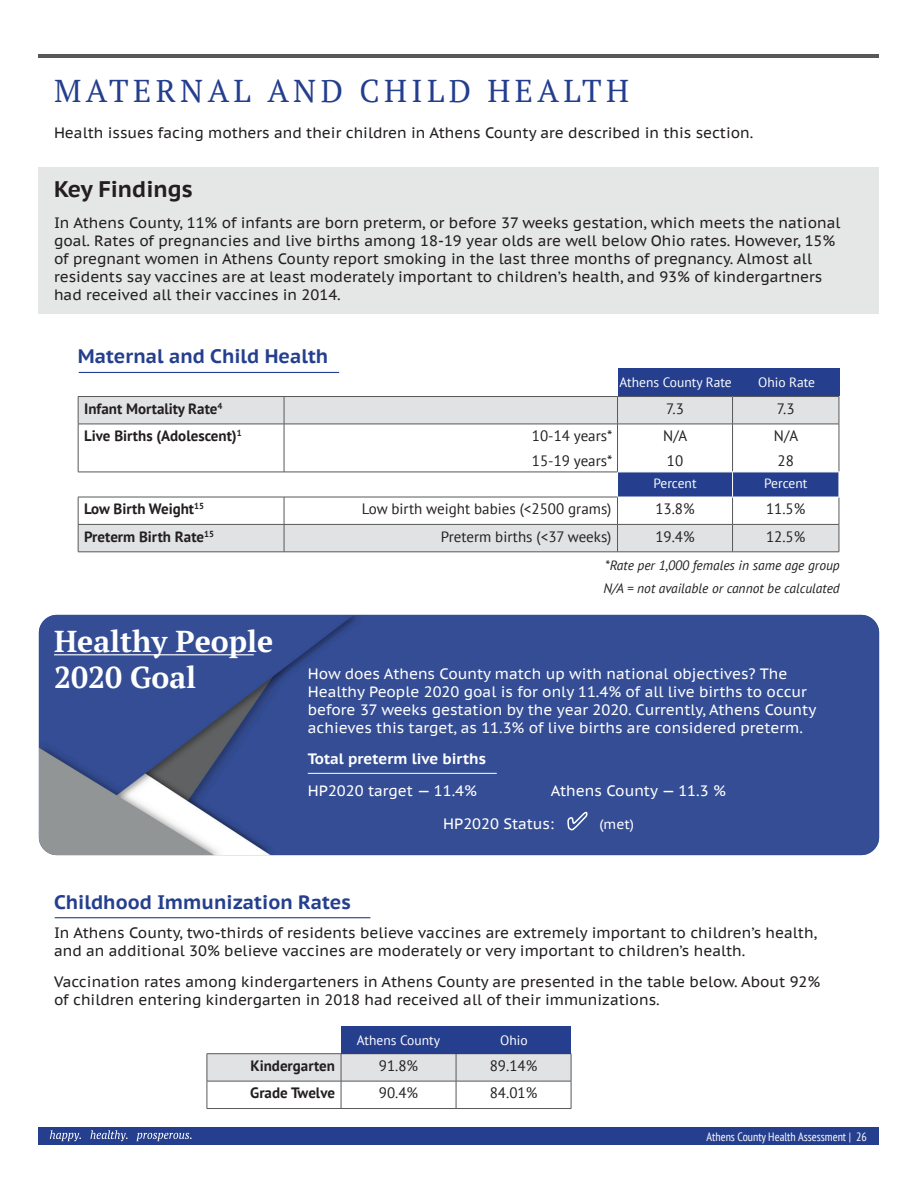
<style>
.page{position:relative;width:918px;height:1188px;background:#fff}
.page>*{position:absolute;margin:0;border:0;box-sizing:border-box;transform-origin:0 0}
.t1{font:31.5px "PT Serif";letter-spacing:.14em;color:#243e8e}
.t2{font:700 30.15px/36.2px "PT Serif";color:#fff}
.t3{font:700 22.5px "PT Sans Caption";color:#231f20}
.t4{font:700 19.5px "PT Sans Caption";color:#253f8e}
.t5{font:15px/18px "PT Sans Caption";color:#231f20}
.t6{font:15px/18px "PT Sans Caption";color:#fff}
.t7{font:15px "PT Sans";color:#231f20}
.t8{font:700 15px "PT Sans";color:#231f20}
.t9{font:700 15px "PT Sans Caption";color:#fff}
.t10{font:italic 13.5px "PT Sans";color:#231f20}
.t11{font:13.5px "PT Sans";color:#fff}
.t12{font:condensed 12px "PT Sans";color:#fff}
.s1{font-size:13.5px}
</style>
<div class="page">
<div style="left:39px;top:1127px;width:840px;height:18px;background:#253f8e"></div>
<svg style="left:50px;top:1130px;width:31px;height:11px"></svg>
<svg style="left:90px;top:1130px;width:38px;height:11px"></svg>
<svg style="left:137px;top:1133px;width:55px;height:8px"></svg>
<hr style="left:39px;top:54px;width:840px;height:4px;background:#57585a">
<div style="left:39px;top:167px;width:840px;height:147px;background:#e5e6e6"></div>
<div style="left:618px;top:368px;width:115px;height:27px;background:#253f8e"></div>
<div style="left:734px;top:368px;width:106px;height:27px;background:#253f8e"></div>
<svg style="left:79px;top:397px;width:760px;height:75px"></svg>
<hr style="left:78px;top:396px;width:206px;height:1px;background:#57585a">
<svg style="left:78px;top:397px;width:1px;height:27px"></svg>
<hr style="left:284px;top:396px;width:334px;height:1px;background:#57585a">
<svg style="left:284px;top:397px;width:1px;height:27px"></svg>
<hr style="left:618px;top:396px;width:115px;height:1px;background:#57585a">
<svg style="left:617px;top:397px;width:1px;height:27px"></svg>
<hr style="left:733px;top:396px;width:106px;height:1px;background:#57585a">
<svg style="left:732px;top:397px;width:1px;height:27px"></svg>
<svg style="left:839px;top:397px;width:1px;height:27px"></svg>
<hr style="left:78px;top:424px;width:206px;height:1px;background:#57585a">
<hr style="left:78px;top:424px;width:1px;height:48px;background:#57585a">
<hr style="left:284px;top:424px;width:334px;height:1px;background:#57585a">
<hr style="left:284px;top:424px;width:1px;height:48px;background:#57585a">
<hr style="left:618px;top:424px;width:115px;height:1px;background:#57585a">
<hr style="left:617px;top:424px;width:1px;height:48px;background:#57585a">
<hr style="left:733px;top:424px;width:106px;height:1px;background:#57585a">
<hr style="left:732px;top:424px;width:1px;height:48px;background:#57585a">
<hr style="left:839px;top:424px;width:1px;height:48px;background:#57585a">
<hr style="left:78px;top:552px;width:206px;height:1px;background:#57585a">
<hr style="left:284px;top:552px;width:334px;height:1px;background:#57585a">
<hr style="left:618px;top:552px;width:115px;height:1px;background:#57585a">
<hr style="left:733px;top:552px;width:106px;height:1px;background:#57585a">
<svg style="left:78px;top:472px;width:762px;height:80px"></svg>
<hr style="left:78px;top:472px;width:206px;height:1px;background:#57585a">
<hr style="left:78px;top:497px;width:206px;height:1px;background:#57585a">
<hr style="left:79px;top:372px;width:260px;height:1px;background:#253f8e">
<img style="left:39px;top:615px;width:840px;height:240px">
<hr style="left:54px;top:654px;width:200px;height:1px;background:#fff">
<hr style="left:308px;top:773px;width:189px;height:1px;background:#fff">
<hr style="left:207px;top:1053px;width:134px;height:1px;background:#57585a">
<hr style="left:341px;top:1053px;width:115px;height:1px;background:#57585a">
<hr style="left:456px;top:1053px;width:115px;height:1px;background:#57585a">
<svg style="left:207px;top:1054px;width:365px;height:54px"></svg>
<hr style="left:207px;top:1108px;width:134px;height:1px;background:#57585a">
<hr style="left:341px;top:1108px;width:115px;height:1px;background:#57585a">
<hr style="left:456px;top:1108px;width:115px;height:1px;background:#57585a">
<hr style="left:55px;top:917px;width:315px;height:1px;background:#253f8e">
<div style="left:341px;top:1026px;width:114px;height:28px;background:#253f8e"></div>
<div style="left:457px;top:1026px;width:114px;height:28px;background:#253f8e"></div>
<p class="t1" style="left:54px;top:70px;width:577px">MATERNAL AND CHILD HEALTH</p>
<p class="t5" style="left:54px;top:124px;width:701px">Health issues facing mothers and their children in Athens County are described in this section.</p>
<p class="t3" style="left:54px;top:174px;width:140px">Key Findings</p>
<p class="t5" style="left:54px;top:214px;width:788px">In Athens County, 11% of infants are born preterm, or before 37 weeks gestation, which meets the national goal. Rates of pregnancies and live births among 18-19 year olds are well below Ohio rates. However, 15% of pregnant women in Athens County report smoking in the last three months of pregnancy. Almost all residents say vaccines are at least moderately important to children’s health, and 93% of kindergartners had received all their vaccines in 2014.</p>
<p class="t4" style="left:78px;top:343px;width:252px">Maternal and Child Health</p>
<p class="t11" style="left:620px;top:373px;width:114px">Athens County Rate</p>
<p class="t11" style="left:758px;top:373px;width:58px">Ohio Rate</p>
<p class="t8" style="left:84px;top:399px;width:140px">Infant Mortality Rate<sup>4</sup></p>
<p class="t7" style="left:666px;top:399px;width:19px">7.3</p>
<p class="t7" style="left:777px;top:399px;width:19px">7.3</p>
<p class="t8" style="left:84px;top:426px;width:159px">Live Births (Adolescent)<sup>1</sup></p>
<p class="t7" style="left:532px;top:426px;width:82px">10-14 years*</p>
<p class="t7" style="left:532px;top:451px;width:82px">15-19 years*</p>
<p class="t7" style="left:663px;top:426px;width:26px">N/A</p>
<p class="t7" style="left:667px;top:451px;width:18px">10</p>
<p class="t7" style="left:774px;top:426px;width:26px">N/A</p>
<p class="t7" style="left:778px;top:451px;width:18px">28</p>
<p class="t11" style="left:653px;top:475px;width:45px">Percent</p>
<p class="t11" style="left:764px;top:475px;width:45px">Percent</p>
<p class="t8" style="left:84px;top:499px;width:121px">Low Birth Weight<sup>15</sup></p>
<p class="t7" style="left:362px;top:499px;width:251px">Low birth weight babies (&lt;2500 grams)</p>
<p class="t7" style="left:655px;top:499px;width:41px">13.8%</p>
<p class="t7" style="left:766px;top:499px;width:41px">11.5%</p>
<p class="t8" style="left:84px;top:526px;width:131px">Preterm Birth Rate<sup>15</sup></p>
<p class="t7" style="left:441px;top:527px;width:172px">Preterm births (&lt;37 weeks)</p>
<p class="t7" style="left:655px;top:527px;width:41px">19.4%</p>
<p class="t7" style="left:766px;top:527px;width:41px">12.5%</p>
<p class="t2" style="left:54px;top:623px;width:221px">Healthy People<br>2020 Goal</p>
<p class="t10" style="left:605px;top:557px;width:236px">*Rate per 1,000 females in same age group</p>
<p class="t10" style="left:603px;top:580px;width:238px">N/A = not available or cannot be calculated</p>
<p class="t6" style="left:308px;top:664px;width:510px">How does Athens County match up with national objectives? The Healthy People 2020 goal is for only 11.4% of all live births to occur before 37 weeks gestation by the year 2020. Currently, Athens County achieves this target, as 11.3% of live births are considered preterm.</p>
<p class="t9" style="left:308px;top:749px;width:180px">Total preterm live births</p>
<p class="t6" style="left:308px;top:781px;width:171px">HP2020 target — 11.4%</p>
<p class="t6" style="left:551px;top:781px;width:177px">Athens County — 11.3 %</p>
<p class="t6" style="left:443px;top:815px;width:193px">HP2020 Status: ✔ <span class="s1">(met)</span></p>
<p class="t4" style="left:54px;top:889px;width:298px">Childhood Immunization Rates</p>
<p class="t5" style="left:54px;top:923px;width:764px">In Athens County, two-thirds of residents believe vaccines are extremely important to children’s health, and an additional 30% believe vaccines are moderately or very important to children’s health.</p>
<p class="t5" style="left:54px;top:973px;width:768px">Vaccination rates among kindergarteners in Athens County are presented in the table below. About 92% of children entering kindergarten in 2018 had received all of their immunizations.</p>
<p class="t11" style="left:357px;top:1032px;width:85px">Athens County</p>
<p class="t11" style="left:500px;top:1032px;width:29px">Ohio</p>
<p class="t8" style="left:250px;top:1056px;width:86px">Kindergarten</p>
<p class="t7" style="left:379px;top:1056px;width:41px">91.8%</p>
<p class="t7" style="left:490px;top:1056px;width:49px">89.14%</p>
<p class="t8" style="left:250px;top:1083px;width:86px">Grade Twelve</p>
<p class="t7" style="left:379px;top:1083px;width:41px">90.4%</p>
<p class="t7" style="left:490px;top:1083px;width:49px">84.01%</p>
<p class="t12" style="left:707px;top:1129px;width:162px">Athens County Health Assessment | 26</p>
</div>
